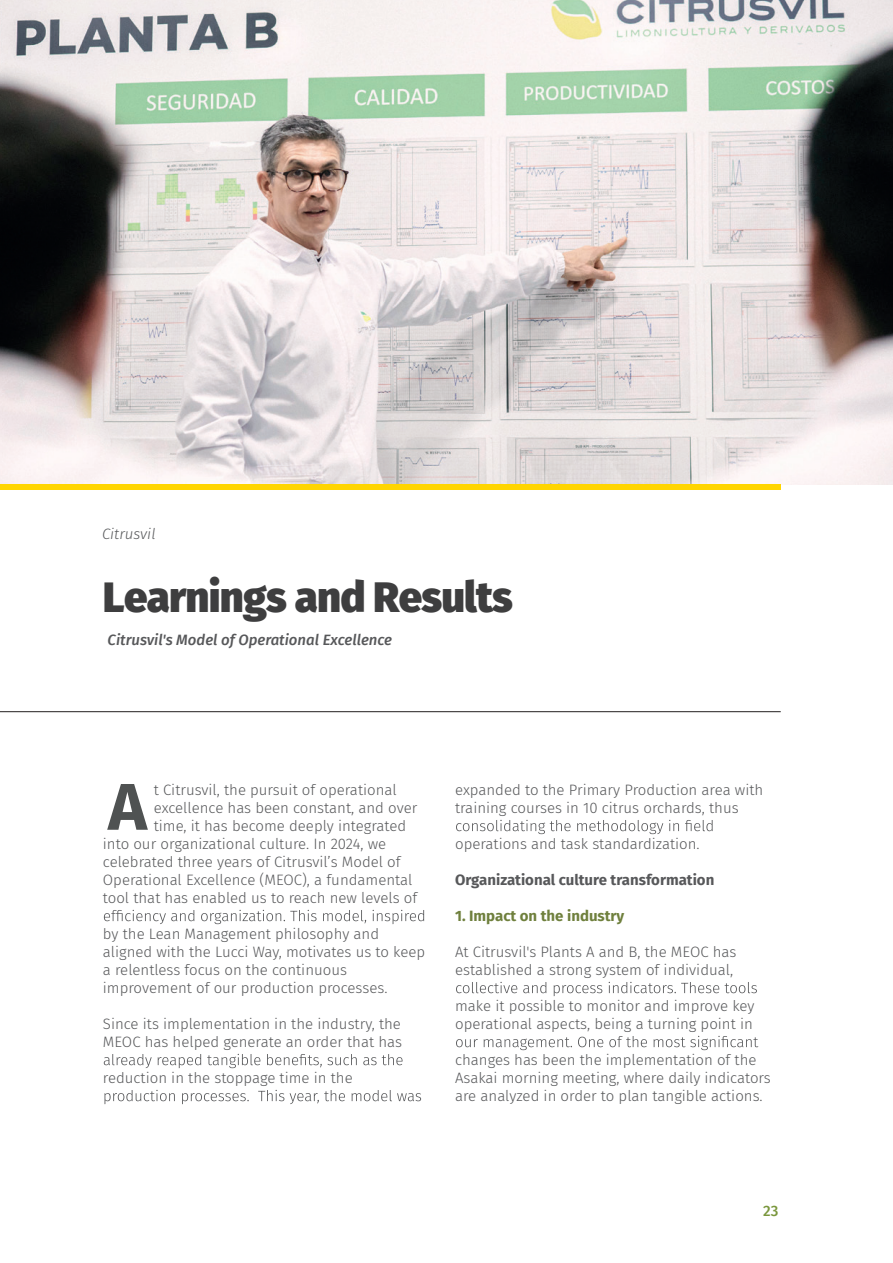
<style>
.page{position:relative;width:893px;height:1263px;background:#fff}
.page>*{position:absolute;margin:0;border:0;box-sizing:border-box;transform-origin:0 0}
.t1{font:700 66px "Fira Sans";color:#4f5252}
.t2{font:900 42px "Fira Sans";letter-spacing:-.02em;color:#3e3e3f}
.t3{font:300 15px/18px "Fira Sans";color:#57585a}
.t4{font:italic 500 15px "Fira Sans";color:#57585a}
.t5{font:700 15px "Fira Sans";color:#57585a}
.t6{font:700 15px "Fira Sans";color:#6f803d}
.t7{font:italic 300 15px "Fira Sans";color:#57585a}
.t8{font:500 15px "Fira Sans";color:#7a973d}
</style>
<div class="page">
<img style="left:0;top:0;width:893px;height:485px">
<div style="left:0;top:485px;width:781px;height:5px;background:#ffd500"></div>
<svg style="left:104px;top:910px;width:320px;height:14px"></svg>
<svg style="left:104px;top:1054px;width:299px;height:14px"></svg>
<svg style="left:105px;top:1090px;width:316px;height:14px"></svg>
<svg style="left:456px;top:820px;width:257px;height:14px"></svg>
<svg style="left:456px;top:982px;width:301px;height:14px"></svg>
<svg style="left:456px;top:1036px;width:302px;height:14px"></svg>
<hr style="left:0;top:711px;width:781px;height:1px;background:#231f20">
<p class="t7" style="left:102px;top:524px;width:55px">Citrusvil</p>
<h2 class="t2" style="left:103px;top:559px;width:412px">Learnings and Results</h2>
<p class="t4" style="left:108px;top:627px;width:286px">Citrusvil's Model of Operational Excellence</p>
<p class="t3" style="left:154px;top:781px;width:244px">t Citrusvil, the pursuit of operational</p>
<p class="t3" style="left:154px;top:799px;width:265px">excellence has been constant, and over</p>
<p class="t3" style="left:154px;top:817px;width:254px">time, it has become deeply integrated</p>
<p class="t3" style="left:103px;top:835px;width:285px">into our organizational culture. In 2024, we</p>
<p class="t3" style="left:103px;top:853px;width:299px">celebrated three years of Citrusvil’s Model of</p>
<p class="t3" style="left:103px;top:871px;width:311px">Operational Excellence (MEOC), a fundamental</p>
<p class="t3" style="left:103px;top:889px;width:316px">tool that has enabled us to reach new levels of</p>
<p class="t3" style="left:103px;top:925px;width:324px">by the Lean Management philosophy and aligned with the Lucci Way, motivates us to keep a relentless focus on the continuous improvement of our production processes.</p>
<p class="t3" style="left:103px;top:1015px;width:301px">Since its implementation in the industry, the<br>MEOC has helped generate an order that has</p>
<p class="t3" style="left:103px;top:1069px;width:251px">reduction in the stoppage time in the</p>
<h1 class="t1" style="left:108px;top:751px;width:40px">A</h1>
<p class="t3" style="left:455px;top:781px;width:310px">expanded to the Primary Production area with training courses in 10 citrus orchards, thus</p>
<p class="t3" style="left:455px;top:835px;width:246px">operations and task standardization.</p>
<p class="t5" style="left:455px;top:867px;width:261px">Organizational culture transformation</p>
<p class="t6" style="left:455px;top:903px;width:171px">1. Impact on the industry</p>
<p class="t3" style="left:455px;top:943px;width:283px">At Citrusvil's Plants A and B, the MEOC has established a strong system of individual,</p>
<p class="t3" style="left:455px;top:997px;width:301px">make it possible to monitor and improve key operational aspects, being a turning point in</p>
<p class="t3" style="left:455px;top:1051px;width:317px">changes has been the implementation of the<br>Asakai morning meeting, where daily indicators are analyzed in order to plan tangible actions.</p>
<p class="t8" style="left:763px;top:1199px;width:17px">23</p>
</div>
